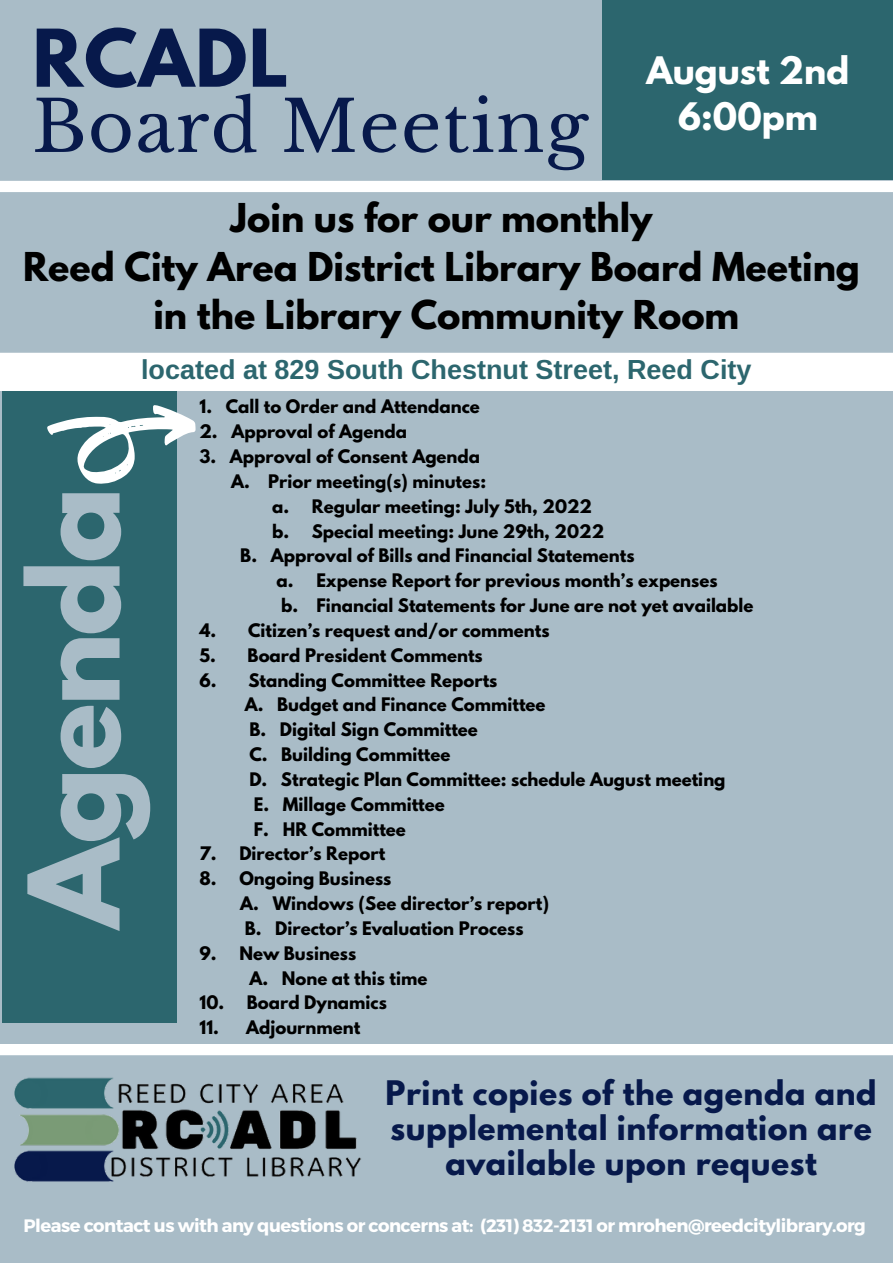
<style>
.page{position:relative;width:893px;height:1264px;background:#fff}
.page>*{position:absolute;margin:0;border:0;box-sizing:border-box;transform-origin:0 0}
.t1{font:700 111.6px "League Spartan";letter-spacing:-.03em;color:#a9bcc7}
.t2{font:70.5px "Libre Baskerville";letter-spacing:.02em;color:#07194b}
.t3{font:700 70.5px "League Spartan";letter-spacing:.02em;color:#07194b}
.t4{font:700 35.25px/48.3px "League Spartan";color:#000;text-align:center}
.t5{font:700 33.6px/46.8px "League Spartan";color:#fff;text-align:center}
.t6{font:700 30px/34.8px "League Spartan";letter-spacing:.02em;color:#07194b;text-align:center}
.t7{font:700 27px "Libra Sans";color:#2c666e}
.t8{font:700 18px "Montserrat";letter-spacing:-.03em;color:#fff}
.t9{font:700 16.5px/24.9px "League Spartan";color:#000}
</style>
<div class="page">
<div style="left:0;top:0;width:892px;height:1262px;background:#a9bcc7"></div>
<div style="left:2px;top:391px;width:175px;height:631px;background:#2c666e"></div>
<div style="left:602px;top:0;width:290px;height:180px;background:#2c666e"></div>
<svg style="left:47px;top:405px;width:149px;height:79px"></svg>
<div style="left:0;top:181px;width:892px;height:11px;background:#fff"></div>
<div style="left:0;top:353px;width:892px;height:38px;background:#fff"></div>
<div style="left:0;top:1043px;width:892px;height:12px;background:#fff"></div>
<img style="left:14px;top:1077px;width:347px;height:105px">
<h2 class="t3" style="left:32px;top:23px;width:257px">RCADL</h2>
<h2 class="t2" style="left:32px;top:83px;width:557px">Board Meeting</h2>
<h3 class="t5" style="left:646px;top:51px;width:204px">August 2nd<br>6:00pm</h3>
<h3 class="t4" style="left:23px;top:198px;width:838px">Join us for our monthly<br>Reed City Area District Library Board Meeting in the Library Community Room</h3>
<h3 class="t7" style="left:141px;top:354px;width:612px">located at 829 South Chestnut Street, Reed City</h3>
<h1 class="t1" style="left:19px;top:927px;width:443px;rotate:-90deg">Agenda</h1>
<p class="t9" style="left:199px;top:396px;width:282px">1. Call to Order and Attendance</p>
<p class="t9" style="left:199px;top:421px;width:209px">2. Approval of Agenda</p>
<p class="t9" style="left:199px;top:446px;width:282px">3. Approval of Consent Agenda</p>
<p class="t9" style="left:231px;top:471px;width:256px">A. Prior meeting(s) minutes:</p>
<p class="t9" style="left:272px;top:495px;width:321px">a. Regular meeting: July 5th, 2022</p>
<p class="t9" style="left:272px;top:520px;width:333px">b. Special meeting: June 29th, 2022</p>
<p class="t9" style="left:240px;top:545px;width:395px">B. Approval of Bills and Financial Statements</p>
<p class="t9" style="left:276px;top:570px;width:442px">a. Expense Report for previous month’s expenses</p>
<p class="t9" style="left:281px;top:595px;width:474px">b. Financial Statements for June are not yet available</p>
<p class="t9" style="left:199px;top:620px;width:351px">4. Citizen’s request and/or comments</p>
<p class="t9" style="left:199px;top:644px;width:285px">5. Board President Comments</p>
<p class="t9" style="left:199px;top:669px;width:299px">6. Standing Committee Reports</p>
<p class="t9" style="left:245px;top:694px;width:302px">A. Budget and Finance Committee</p>
<p class="t9" style="left:249px;top:719px;width:230px">B. Digital Sign Committee</p>
<p class="t9" style="left:249px;top:744px;width:202px">C. Building Committee</p>
<p class="t9" style="left:249px;top:769px;width:477px">D. Strategic Plan Committee: schedule August meeting</p>
<p class="t9" style="left:254px;top:793px;width:192px">E. Millage Committee</p>
<p class="t9" style="left:254px;top:818px;width:153px">F. HR Committee</p>
<p class="t9" style="left:199px;top:843px;width:187px">7. Director’s Report</p>
<p class="t9" style="left:240px;top:868px;width:310px;text-indent:-41px">8. Ongoing Business<br>A. Windows (See director’s report)<br>B. Director’s Evaluation Process</p>
<p class="t9" style="left:249px;top:942px;width:179px;text-indent:-50px">9. New Business<br>A. None at this time</p>
<p class="t9" style="left:199px;top:992px;width:189px">10. Board Dynamics</p>
<p class="t9" style="left:199px;top:1017px;width:162px">11. Adjournment</p>
<h3 class="t6" style="left:385px;top:1079px;width:492px">Print copies of the agenda and supplemental information are available upon request</h3>
<p class="t8" style="left:23px;top:1214px;width:843px">Please contact us with any questions or concerns at: (231) 832-2131 or mrohen@reedcitylibrary.org</p>
</div>
